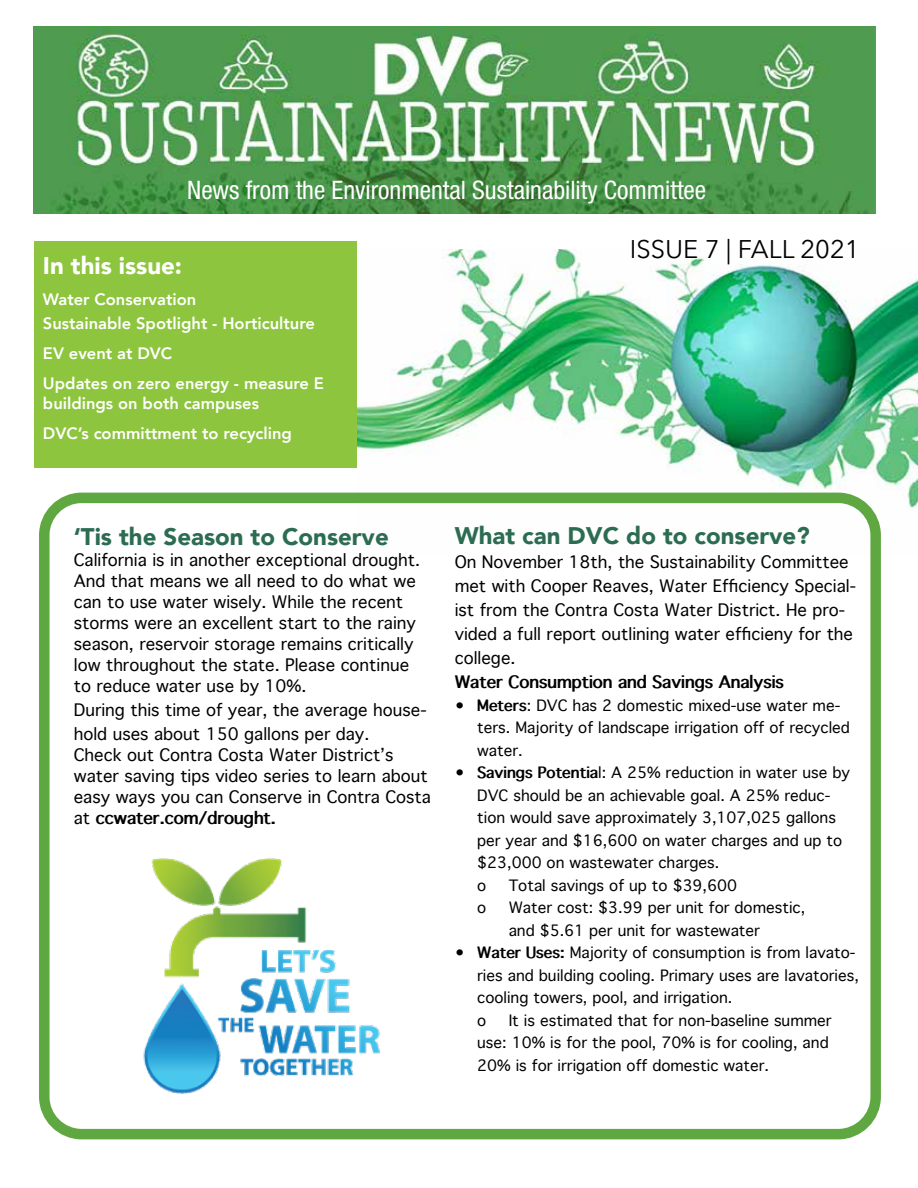
<style>
.page{position:relative;width:918px;height:1188px;background:#fff}
.page>*{position:absolute;margin:0;border:0;box-sizing:border-box;transform-origin:0 0}
.t1{font:condensed 25.5px "Helvetica Neue";color:#fff}
.t2{font:25.5px "Avenir Next";color:#000}
.t3{font:900 24px "Avenir";color:#2b6c52}
.t4{font:900 24px "Avenir";color:#fff}
.t5{font:16.5px/21px "Thonburi";color:#000}
.t6{font:800 16.5px/30px "Avenir";color:#fff}
.t7{font:700 16.5px "Thonburi";color:#000}
.t8{font:15px/22.5px "Thonburi";color:#000}
.s1{font-weight:700}
</style>
<div class="page">
<img style="left:356px;top:250px;width:562px;height:280px">
<div style="left:39px;top:493px;width:842px;height:646px;border:10px solid #5fa841;border-radius:38px"></div>
<img style="left:34px;top:27px;width:842px;height:187px">
<div style="left:34px;top:241px;width:322px;height:227px;background:#8dc53e"></div>
<img style="left:94px;top:858px;width:317px;height:282px">
<h1 class="t1" style="left:187px;top:175px;width:521px">News from the Environmental Sustainability Committee</h1>
<h2 class="t4" style="left:43px;top:245px;width:141px">In this issue:</h2>
<p class="t6" style="left:43px;top:287px;width:274px;line-height:24px">Water Conservation<br>Sustainable Spotlight - Horticulture</p>
<p class="t6" style="left:43px;top:338px;width:283px">EV event at DVC<br>Updates on zero energy - measure E</p>
<p class="t6" style="left:43px;top:388px;width:251px">buildings on both campuses<br>DVC’s committment to recycling</p>
<h1 class="t2" style="left:630px;top:227px;width:231px">ISSUE 7 | FALL 2021</h1>
<h2 class="t3" style="left:74px;top:516px;width:316px">‘Tis the Season to Conserve</h2>
<p class="t5" style="left:74px;top:549px;width:348px">California is in another exceptional drought.<br>And that means we all need to do what we can to use water wisely. While the recent storms were an excellent start to the rainy season, reservoir storage remains critically low throughout the state. Please continue to reduce water use by 10%.</p>
<p class="t5" style="left:74px;top:698px;width:354px;line-height:24px">During this time of year, the average house&shy;hold uses about 150 gallons per day.</p>
<p class="t5" style="left:74px;top:744px;width:359px">Check out Contra Costa Water District’s water saving tips video series to learn about easy ways you can Conserve in Contra Costa at <span class="s1">ccwater.com/drought.</span></p>
<h2 class="t3" style="left:455px;top:515px;width:357px">What can DVC do to conserve?</h2>
<p class="t5" style="left:455px;top:551px;width:403px;line-height:24px">On November 18th, the Sustainability Committee met with Cooper Reaves, Water Efficiency Special&shy;ist from the Contra Costa Water District. He pro&shy;vided a full report outlining water efficieny for the college.</p>
<p class="t7" style="left:455px;top:673px;width:331px">Water Consumption and Savings Analysis</p>
<p class="t8" style="left:477px;top:694px;width:374px;text-indent:-23px">• <span class="s1">Meters</span>: DVC has 2 domestic mixed-use water me&shy;ters. Majority of landscape irrigation off of recycled water.</p>
<p class="t8" style="left:477px;top:762px;width:374px;text-indent:-22px">• <span class="s1">Savings Potentia</span>l: A 25% reduction in water use by DVC should be an achievable goal. A 25% reduc&shy;tion would save approximately 3,107,025 gallons per year and $16,600 on water charges and up to $23,000 on wastewater charges.<br>o</p>
<p class="t8" style="left:509px;top:874px;width:230px">Total savings of up to $39,600</p>
<p class="t8" style="left:477px;top:897px;width:11px">o</p>
<p class="t8" style="left:509px;top:897px;width:298px">Water cost: $3.99 per unit for domestic, and $5.61 per unit for wastewater</p>
<p class="t8" style="left:477px;top:942px;width:383px;text-indent:-22px">• <span class="s1">Water Uses:</span> Majority of consumption is from lavato&shy;ries and building cooling. Primary uses are lavatories, cooling towers, pool, and irrigation.<br>o</p>
<p class="t8" style="left:477px;top:1009px;width:356px;text-indent:32px">It is estimated that for non-baseline summer use: 10% is for the pool, 70% is for cooling, and<br>20% is for irrigation off domestic water.</p>
</div>
